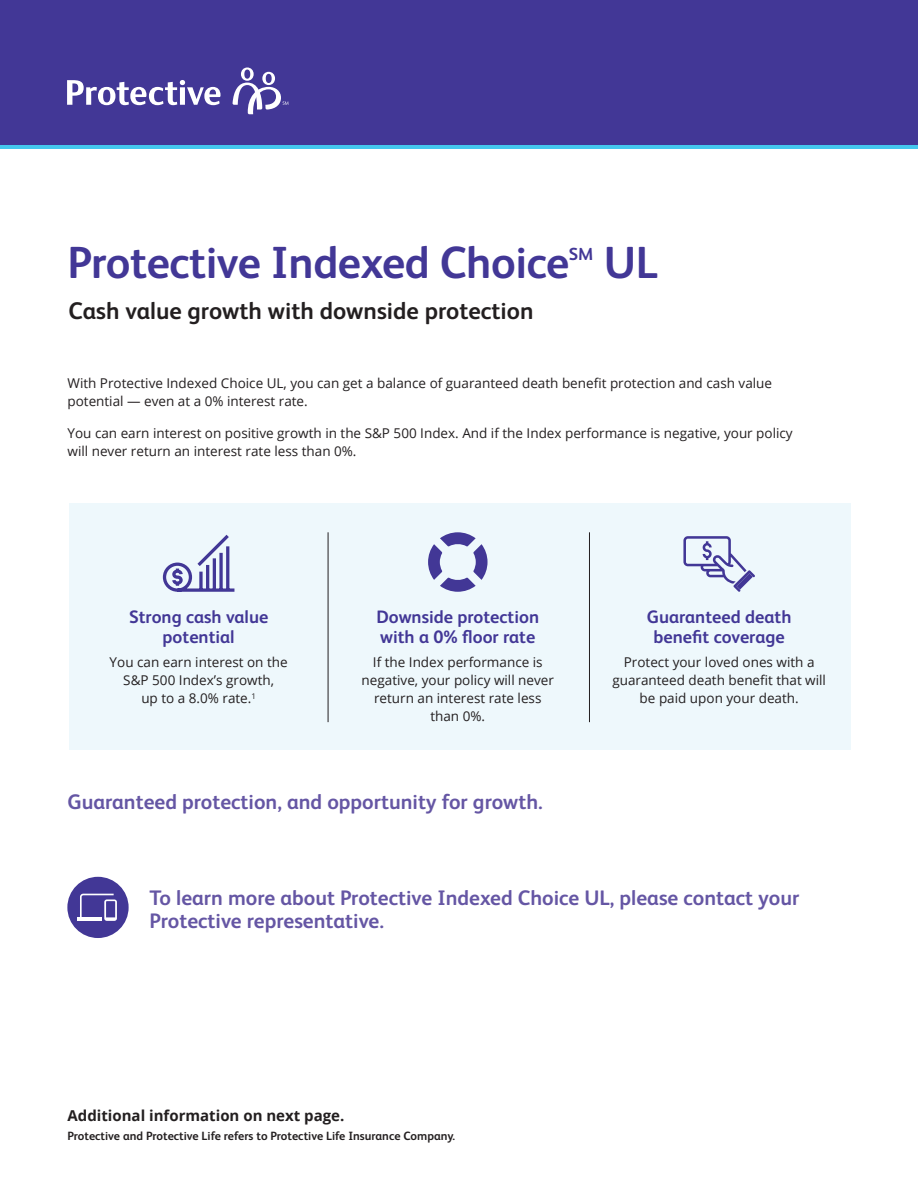
<style>
.page{position:relative;width:918px;height:1188px;background:#fff}
.page>*{position:absolute;margin:0;border:0;box-sizing:border-box;transform-origin:0 0}
.Front_Headline{font:700 45px "FS Albert Pro";letter-spacing:-.01em;color:#423796}
.Front_Intro_subhead{font:700 24px "FS Albert Pro";color:#231f20}
.Call_to_Action{font:700 21px/22.5px "FS Albert Pro";color:#6556a4}
.Section_Subhead2{font:700 18px/19.5px "FS Albert Pro";color:#423796;text-align:center}
.Front_Headline-2{font:700 17.55px "FS Albert Pro";color:#423796}
.Closing_copy{font:700 15px "Open Sans";color:#231f20}
.Body_Copy{font:13.5px/18px "Open Sans";color:#231f20;text-align:center}
.Professional_Disclos{font:700 12px "FS Albert Pro";color:#231f20}
</style>
<div class="page">
<div style="left:0;top:142px;width:918px;height:7px;background:#44c7ee"></div>
<div style="left:0;top:0;width:918px;height:145px;background:#423796"></div>
<div style="left:69px;top:503px;width:781px;height:247px;background:#eef8fc"></div>
<svg style="left:683px;top:536px;width:72px;height:56px"></svg>
<svg style="left:162px;top:534px;width:73px;height:58px"></svg>
<svg style="left:428px;top:532px;width:60px;height:60px"></svg>
<hr style="left:328px;top:532px;width:1px;height:190px;background:#231f20">
<hr style="left:589px;top:532px;width:1px;height:190px;background:#231f20">
<div style="left:67px;top:877px;width:62px;height:61px;background:#423796;border-radius:50%"></div>
<hr style="left:77px;top:917px;width:25px;height:4px;background:#fff">
<svg style="left:80px;top:894px;width:37px;height:27px"></svg>
<svg style="left:232px;top:68px;width:56px;height:46px"></svg>
<svg style="left:67px;top:80px;width:154px;height:25px"></svg>
<p class="Front_Headline" style="left:68px;top:231px;width:503px">Protective Indexed Choice</p>
<p class="Front_Headline-2" style="left:569px;top:242px;width:26px">SM</p>
<p class="Front_Headline" style="left:604px;top:231px;width:56px">UL</p>
<p class="Front_Intro_subhead" style="left:69px;top:294px;width:466px">Cash value growth with downside protection</p>
<p class="Body_Copy" style="left:68px;top:374px;width:706px;text-align:left">With Protective Indexed Choice UL, you can get a balance of guaranteed death benefit protection and cash value potential — even at a 0% interest rate.</p>
<p class="Body_Copy" style="left:68px;top:424px;width:727px;text-align:left">You can earn interest on positive growth in the S&amp;P 500 Index. And if the Index performance is negative, your policy will never return an interest rate less than 0%.</p>
<p class="Section_Subhead2" style="left:129px;top:606px;width:141px">Strong cash value potential</p>
<p class="Body_Copy" style="left:110px;top:653px;width:180px">You can earn interest on the<br>S&amp;P 500 Index’s growth,<br>up to a 8.0% rate.<sup>1</sup></p>
<p class="Section_Subhead2" style="left:376px;top:606px;width:164px;text-align:left">Downside protection with a 0% floor rate</p>
<p class="Body_Copy" style="left:362px;top:653px;width:194px">If the Index performance is negative, your policy will never return an interest rate less than 0%.</p>
<p class="Call_to_Action" style="left:68px;top:789px;width:477px">Guaranteed protection, and opportunity for growth.</p>
<p class="Section_Subhead2" style="left:647px;top:606px;width:146px">Guaranteed death benefit coverage</p>
<p class="Body_Copy" style="left:612px;top:653px;width:215px">Protect your loved ones with a guaranteed death benefit that will be paid upon your death.</p>
<p class="Call_to_Action" style="left:150px;top:886px;width:651px">To learn more about Protective Indexed Choice UL, please contact your<br>Protective representative.</p>
<p class="Closing_copy" style="left:68px;top:1104px;width:278px">Additional information on next page.</p>
<p class="Professional_Disclos" style="left:68px;top:1128px;width:389px">Protective and Protective Life refers to Protective Life Insurance Company.</p>
</div>
